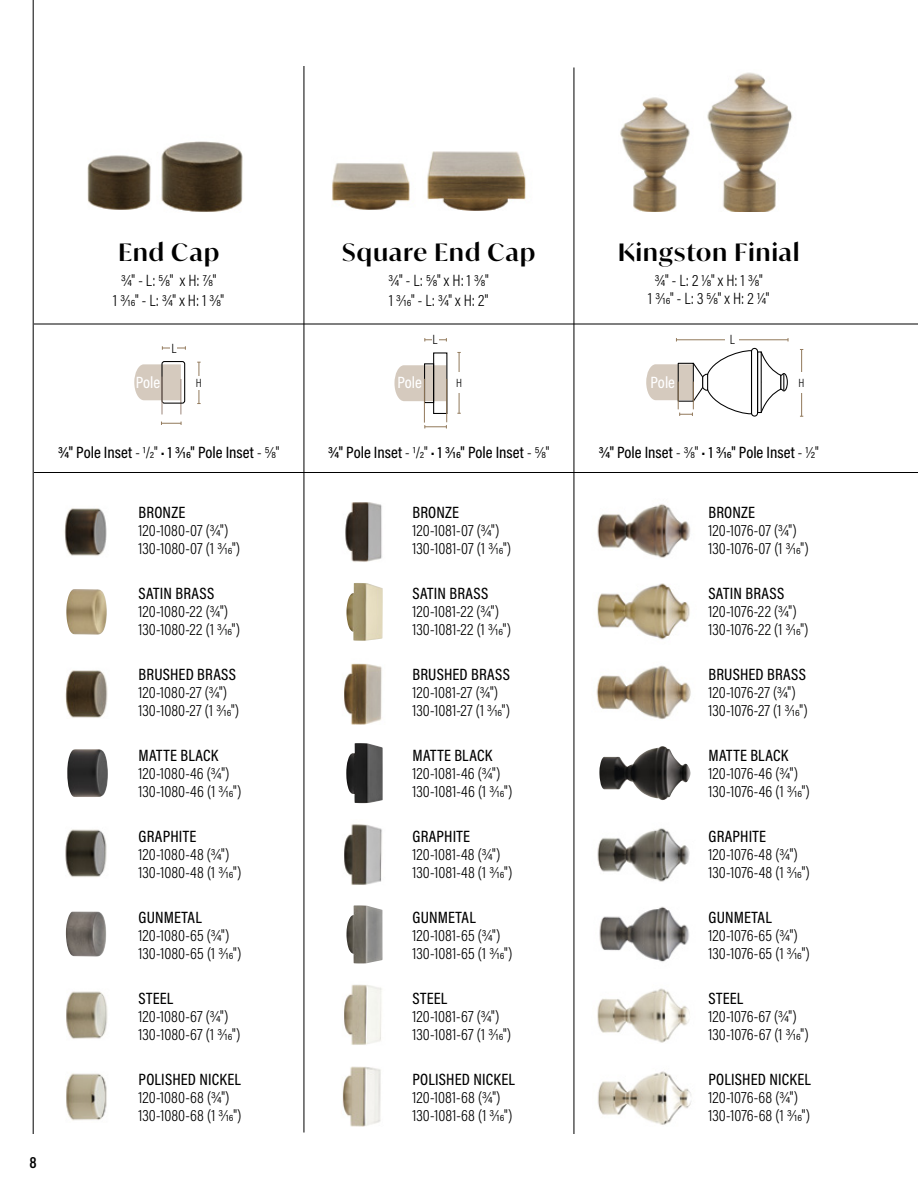
<style>
.page{position:relative;width:918px;height:1188px;background:#fff}
.page>*{position:absolute;margin:0;border:0;box-sizing:border-box;transform-origin:0 0}
.t1{font:600 24px "Ivy Mode";letter-spacing:.05em;color:#000}
.t2{font:22.05px "Acumin Pro Cond";color:#000}
.t3{font:300 16.5px/18px "Acumin Pro Cond";letter-spacing:.025em;color:#000}
.t4{font:500 16.5px "Acumin Pro Cond";letter-spacing:.01em;color:#000}
.t5{font:300 16.5px/18px "Acumin Pro Cond";letter-spacing:.055em;color:#000}
.t6{font:500 16.5px "Acumin Pro Cond";color:#fff}
.t7{font:600 16.5px "Acumin Pro Cond";color:#000}
.t8{font:300 13.5px "Acumin Pro Cond";color:#000}
.t9{font:300 12px "Acumin Pro Cond";color:#000}
.s1{font-weight:300}
</style>
<div class="page">
<hr style="left:33px;top:0;width:1px;height:1134px;background:#000">
<img style="left:161px;top:141px;width:82px;height:71px">
<img style="left:87px;top:155px;width:64px;height:55px">
<img style="left:64px;top:508px;width:43px;height:48px">
<img style="left:65px;top:670px;width:43px;height:48px">
<img style="left:66px;top:991px;width:42px;height:48px">
<img style="left:65px;top:829px;width:42px;height:48px">
<img style="left:66px;top:1073px;width:41px;height:48px">
<img style="left:345px;top:502px;width:37px;height:60px">
<img style="left:344px;top:663px;width:38px;height:62px">
<img style="left:344px;top:984px;width:38px;height:61px">
<img style="left:344px;top:824px;width:38px;height:61px">
<img style="left:342px;top:1066px;width:39px;height:61px">
<img style="left:427px;top:151px;width:99px;height:59px">
<img style="left:332px;top:163px;width:78px;height:47px">
<img style="left:67px;top:749px;width:41px;height:48px">
<img style="left:346px;top:743px;width:37px;height:60px">
<img style="left:597px;top:504px;width:94px;height:54px">
<img style="left:596px;top:665px;width:95px;height:55px">
<img style="left:597px;top:988px;width:93px;height:55px">
<img style="left:597px;top:828px;width:93px;height:54px">
<img style="left:597px;top:1071px;width:95px;height:54px">
<img style="left:707px;top:72px;width:85px;height:140px">
<img style="left:620px;top:97px;width:70px;height:115px">
<img style="left:599px;top:746px;width:92px;height:54px">
<img style="left:66px;top:589px;width:41px;height:46px">
<img style="left:66px;top:912px;width:40px;height:45px">
<img style="left:346px;top:583px;width:37px;height:58px">
<img style="left:346px;top:905px;width:37px;height:58px">
<img style="left:597px;top:583px;width:93px;height:57px">
<img style="left:599px;top:906px;width:90px;height:56px">
<hr style="left:34px;top:324px;width:884px;height:1px;background:#000">
<hr style="left:34px;top:472px;width:884px;height:1px;background:#000">
<hr style="left:574px;top:68px;width:1px;height:1066px;background:#000">
<hr style="left:304px;top:66px;width:1px;height:1066px;background:#000">
<hr style="left:459px;top:352px;width:1px;height:61px;background:#92795b">
<div style="left:452px;top:373px;width:14px;height:20px;background:#fff"></div>
<svg style="left:424px;top:425px;width:23px;height:3px"></svg>
<svg style="left:162px;top:346px;width:24px;height:4px"></svg>
<hr style="left:199px;top:362px;width:1px;height:42px;background:#92795b">
<div style="left:192px;top:376px;width:14px;height:14px;background:#fff"></div>
<svg style="left:161px;top:422px;width:21px;height:3px"></svg>
<svg style="left:424px;top:338px;width:23px;height:3px"></svg>
<div style="left:432px;top:329px;width:6px;height:20px;background:#fff"></div>
<hr style="left:801px;top:349px;width:1px;height:67px;background:#92795b">
<div style="left:795px;top:373px;width:13px;height:20px;background:#fff"></div>
<hr style="left:676px;top:339px;width:112px;height:1px;background:#92795b">
<div style="left:725px;top:329px;width:14px;height:20px;background:#fff"></div>
<div style="left:171px;top:338px;width:6px;height:20px;background:#fff"></div>
<svg style="left:134px;top:364px;width:47px;height:36px;background:#d7ccc1"></svg>
<hr style="left:181px;top:379px;width:1px;height:35px;background:#9b8579">
<div style="left:161px;top:361px;width:24px;height:43px;border:1px solid #000;border-radius:2px"></div>
<hr style="left:162px;top:377px;width:1px;height:37px;background:#9b8579">
<svg style="left:394px;top:365px;width:51px;height:36px;background:#d7cdc1"></svg>
<div style="left:433px;top:352px;width:14px;height:62px;border:1px solid #000"></div>
<div style="left:424px;top:363px;width:10px;height:40px;border:1px solid #000"></div>
<hr style="left:446px;top:379px;width:1px;height:43px;background:#92795b">
<hr style="left:424px;top:379px;width:1px;height:44px;background:#92795b">
<div style="left:751px;top:348px;width:7px;height:69px;border:1px solid #000;border-radius:3px"></div>
<svg style="left:646px;top:350px;width:107px;height:66px"></svg>
<svg style="left:760px;top:351px;width:28px;height:63px"></svg>
<h1 class="t1" style="left:118px;top:236px;width:102px">End Cap</h1>
<p class="t3" style="left:113px;top:270px;width:112px;line-height:19.5px;text-align:center">3/4" - L: 5/8" x H: 7/8"<br>1 3/16" - L: 3/4" x H: 1 3/8"</p>
<p class="t8" style="left:171px;top:339px;width:7px">L</p>
<h1 class="t1" style="left:342px;top:236px;width:194px">Square End Cap</h1>
<p class="t3" style="left:389px;top:270px;width:102px;line-height:19.5px">3/4" - L: 5/8" x H: 1 3/8"<br>1 3/16" - L: 3/4" x H: 2"</p>
<p class="t8" style="left:433px;top:331px;width:7px">L</p>
<h1 class="t1" style="left:618px;top:236px;width:183px">Kingston Finial</h1>
<p class="t3" style="left:648px;top:271px;width:123px;text-align:center">3/4" - L: 2 1/8" x H: 1 3/8"<br>1 3/16" - L: 3 5/8" x H: 2 1/4"</p>
<p class="t8" style="left:730px;top:331px;width:7px">L</p>
<p class="t6" style="left:136px;top:372px;width:26px">Pole</p>
<p class="t6" style="left:397px;top:372px;width:26px">Pole</p>
<p class="t6" style="left:651px;top:372px;width:26px">Pole</p>
<p class="t9" style="left:196px;top:375px;width:7px">H</p>
<p class="t9" style="left:456px;top:375px;width:7px">H</p>
<p class="t9" style="left:799px;top:375px;width:7px">H</p>
<p class="t7" style="left:29px;top:1151px;width:9px">8</p>
<p class="t4" style="left:58px;top:441px;width:223px">3/4" Pole Inset <span class="s1">- 1/2" •</span> 1 3/16" Pole Inset <span class="s1">- 5/8"</span></p>
<p class="t4" style="left:328px;top:441px;width:223px">3/4" Pole Inset <span class="s1">- 1/2" •</span> 1 3/16" Pole Inset <span class="s1">- 5/8"</span></p>
<p class="t4" style="left:599px;top:441px;width:221px">3/4" Pole Inset <span class="s1">- 3/8" •</span> 1 3/16" Pole Inset <span class="s1">- 1/2"</span></p>
<p class="t4" style="left:139px;top:502px;width:48px">BRONZE</p>
<p class="t3" style="left:139px;top:521px;width:103px">120-1080-07 (3/4")<br>130-1080-07 (1 3/16")</p>
<p class="t4" style="left:139px;top:583px;width:77px">SATIN BRASS</p>
<p class="t3" style="left:139px;top:602px;width:103px">120-1080-22 (3/4")<br>130-1080-22 (1 3/16")</p>
<p class="t4" style="left:139px;top:664px;width:99px">BRUSHED BRASS</p>
<p class="t3" style="left:139px;top:683px;width:102px">120-1080-27 (3/4")<br>130-1080-27 (1 3/16")</p>
<p class="t4" style="left:139px;top:745px;width:81px">MATTE BLACK</p>
<p class="t3" style="left:139px;top:764px;width:104px">120-1080-46 (3/4")<br>130-1080-46 (1 3/16")</p>
<p class="t4" style="left:139px;top:826px;width:59px">GRAPHITE</p>
<p class="t3" style="left:139px;top:845px;width:104px">120-1080-48 (3/4")<br>130-1080-48 (1 3/16")</p>
<p class="t4" style="left:139px;top:907px;width:65px">GUNMETAL</p>
<p class="t3" style="left:139px;top:926px;width:104px">120-1080-65 (3/4")<br>130-1080-65 (1 3/16")</p>
<p class="t4" style="left:139px;top:988px;width:36px">STEEL</p>
<p class="t3" style="left:139px;top:1007px;width:103px">120-1080-67 (3/4")<br>130-1080-67 (1 3/16")</p>
<p class="t4" style="left:139px;top:1069px;width:104px">POLISHED NICKEL</p>
<p class="t3" style="left:139px;top:1088px;width:104px">120-1080-68 (3/4")<br>130-1080-68 (1 3/16")</p>
<h2 class="t2" style="left:97px;top:835px;width:88px">2017 page 5</h2>
<p class="t4" style="left:412px;top:502px;width:48px">BRONZE</p>
<p class="t3" style="left:412px;top:521px;width:100px">120-1081-07 (3/4")<br>130-1081-07 (1 3/16")</p>
<p class="t4" style="left:412px;top:583px;width:77px">SATIN BRASS</p>
<p class="t3" style="left:412px;top:602px;width:100px">120-1081-22 (3/4")<br>130-1081-22 (1 3/16")</p>
<p class="t4" style="left:412px;top:664px;width:99px">BRUSHED BRASS</p>
<p class="t3" style="left:412px;top:683px;width:99px">120-1081-27 (3/4")<br>130-1081-27 (1 3/16")</p>
<p class="t4" style="left:412px;top:745px;width:81px">MATTE BLACK</p>
<p class="t3" style="left:412px;top:764px;width:101px">120-1081-46 (3/4")<br>130-1081-46 (1 3/16")</p>
<p class="t4" style="left:412px;top:826px;width:59px">GRAPHITE</p>
<p class="t3" style="left:412px;top:845px;width:101px">120-1081-48 (3/4")<br>130-1081-48 (1 3/16")</p>
<p class="t4" style="left:412px;top:907px;width:65px">GUNMETAL</p>
<p class="t3" style="left:412px;top:926px;width:101px">120-1081-65 (3/4")<br>130-1081-65 (1 3/16")</p>
<p class="t4" style="left:412px;top:988px;width:36px">STEEL</p>
<p class="t3" style="left:412px;top:1007px;width:100px">120-1081-67 (3/4")<br>130-1081-67 (1 3/16")</p>
<p class="t4" style="left:412px;top:1069px;width:104px">POLISHED NICKEL</p>
<p class="t3" style="left:412px;top:1088px;width:101px">120-1081-68 (3/4")<br>130-1081-68 (1 3/16")</p>
<h2 class="t2" style="left:384px;top:652px;width:88px">2017 page 5</h2>
<p class="t4" style="left:708px;top:502px;width:48px">BRONZE</p>
<p class="t3" style="left:708px;top:521px;width:102px">120-1076-07 (3/4")<br>130-1076-07 (1 3/16")</p>
<p class="t4" style="left:708px;top:583px;width:77px">SATIN BRASS</p>
<p class="t3" style="left:708px;top:602px;width:102px">120-1076-22 (3/4")<br>130-1076-22 (1 3/16")</p>
<p class="t4" style="left:708px;top:664px;width:99px">BRUSHED BRASS</p>
<p class="t3" style="left:708px;top:683px;width:101px">120-1076-27 (3/4")<br>130-1076-27 (1 3/16")</p>
<p class="t4" style="left:708px;top:745px;width:81px">MATTE BLACK</p>
<p class="t5" style="left:708px;top:764px;width:103px">120-1076-46 (3/4")<br>130-1076-46 (1 3/16")</p>
<p class="t4" style="left:708px;top:826px;width:59px">GRAPHITE</p>
<p class="t5" style="left:708px;top:845px;width:103px">120-1076-48 (3/4")<br>130-1076-48 (1 3/16")</p>
<p class="t4" style="left:708px;top:907px;width:65px">GUNMETAL</p>
<p class="t5" style="left:708px;top:926px;width:103px">120-1076-65 (3/4")<br>130-1076-65 (1 3/16")</p>
<p class="t4" style="left:708px;top:988px;width:36px">STEEL</p>
<p class="t5" style="left:708px;top:1007px;width:102px">120-1076-67 (3/4")<br>130-1076-67 (1 3/16")</p>
<p class="t4" style="left:708px;top:1069px;width:104px">POLISHED NICKEL</p>
<p class="t5" style="left:708px;top:1088px;width:103px">120-1076-68 (3/4")<br>130-1076-68 (1 3/16")</p>
</div>
